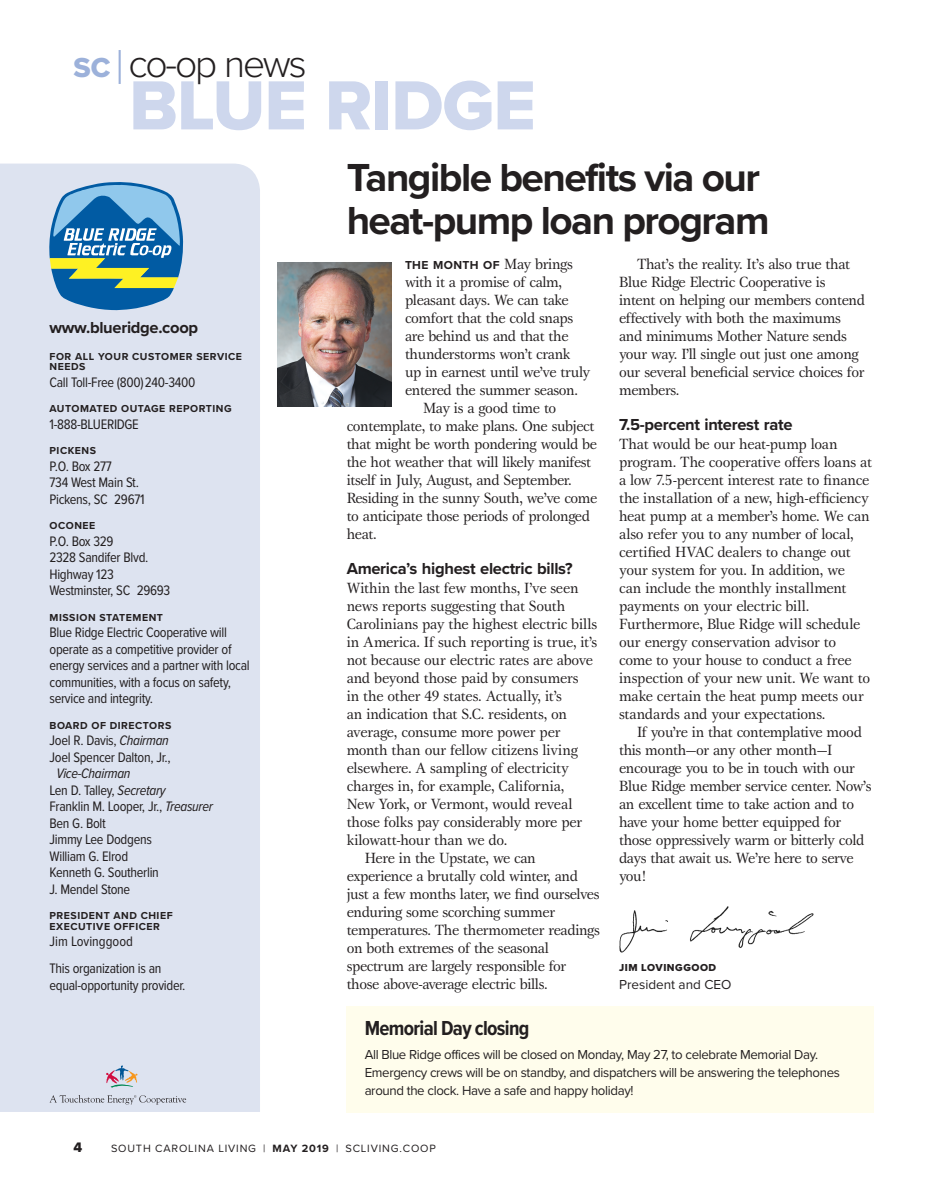
<style>
.page{position:relative;width:932px;height:1202px;background:#fff}
.page>*{position:absolute;margin:0;border:0;box-sizing:border-box;transform-origin:0 0}
.t1{font:72px "Proxima Nova Extrabld";letter-spacing:-.015em;color:#ced7ed}
.t2{font:700 40.5px/43.5px "Proxima Nova";letter-spacing:-.04em;color:#231f20}
.t3{font:300 39px "Proxima Nova";letter-spacing:-.055em;color:#231f20}
.t4{font:700 21px "Proxima Nova Cond";letter-spacing:-.03em;color:#231f20}
.t5{font:700 16.5px "Proxima Nova";letter-spacing:-.02em;color:#231f20}
.t6{font:15.3px/18px "Gamma ITC Std";letter-spacing:-.025em;color:#231f20}
.t7{font:15.3px "Gamma ITC Std";letter-spacing:-.005em;color:#231f20}
.t8{font:14.25px/16.5px "Proxima Nova Cond";letter-spacing:-.02em;color:#231f20}
.t9{font:14.25px "Proxima Nova Extrabld";color:#231f20}
.t10{font:13.5px/18px "Proxima Nova";letter-spacing:-.025em;color:#231f20}
.t11{font:13.5px "Proxima Nova";color:#231f20}
.t12{font:700 12px "Proxima Nova";letter-spacing:.04em;color:#231f20}
.t13{font:10.95px "Proxima Nova";letter-spacing:.075em;color:#231f20}
.t14{font:700 10.5px/10.5px "Proxima Nova";letter-spacing:.05em;color:#231f20}
.t15{font:10.5px "Proxima Nova Extrabld";letter-spacing:.05em;color:#231f20}
.s1{font-family:"Proxima Nova Extrabld";font-weight:400;font-size:28.5px;color:#9cb1da}
.s2{font-size:48px;color:#9cb1da}
.s3{font-style:italic}
.s4{font-family:"Gamma ITC Std";font-weight:400;font-size:15.3px}
.s5{font-weight:700}
</style>
<div class="page">
<div style="left:0;top:164px;width:260px;height:948px;background:#dde3f0"></div>
<svg style="left:50px;top:1095px;width:136px;height:9px"></svg>
<svg style="left:106px;top:1065px;width:31px;height:22px"></svg>
<svg style="left:49px;top:182px;width:134px;height:128px;background:#669db3"></svg>
<img style="left:619px;top:906px;width:195px;height:47px">
<img style="left:277px;top:262px;width:114px;height:144px">
<div style="left:346px;top:1006px;width:527px;height:106px;background:#fffdec"></div>
<h3 class="t3" style="left:74px;top:34px;width:235px"><span class="s1">SC</span> <span class="s2">|</span>co-op news</h3>
<h1 class="t1" style="left:129px;top:52px;width:408px">BLUE RIDGE</h1>
<p class="t5" style="left:50px;top:315px;width:150px">www.blueridge.coop</p>
<p class="t14" style="left:50px;top:350px;width:194px">FOR ALL YOUR CUSTOMER SERVICE<br>NEEDS</p>
<p class="t8" style="left:50px;top:373px;width:147px">Call Toll-Free (800) 240-3400</p>
<p class="t14" style="left:50px;top:403px;width:184px">AUTOMATED OUTAGE REPORTING</p>
<p class="t8" style="left:50px;top:415px;width:91px">1-888-BLUERIDGE</p>
<p class="t14" style="left:50px;top:445px;width:48px">PICKENS</p>
<p class="t8" style="left:50px;top:457px;width:97px">P.O. Box 277<br>734 West Main St.<br>Pickens, SC 29671</p>
<p class="t14" style="left:50px;top:520px;width:47px">OCONEE</p>
<p class="t8" style="left:50px;top:532px;width:122px">P.O. Box 329<br>2328 Sandifer Blvd.<br>Highway 123<br>Westminster, SC 29693</p>
<p class="t14" style="left:50px;top:611px;width:115px">MISSION STATEMENT</p>
<p class="t8" style="left:50px;top:623px;width:202px">Blue Ridge Electric Cooperative will operate as a competitive provider of energy services and a partner with local communities, with a focus on safety, service and integrity.</p>
<p class="t14" style="left:50px;top:719px;width:123px">BOARD OF DIRECTORS</p>
<p class="t8" style="left:50px;top:731px;width:123px">Joel R. Davis, <span class="s3">Chairman<br></span>Joel Spencer Dalton, Jr.,</p>
<p class="t8" style="left:50px;top:764px;width:165px;text-indent:7px"><span class="s3">Vice-Chairman<br></span>Len D. Talley, <span class="s3">Secretary<br></span>Franklin M. Looper, Jr., <span class="s3">Treasurer<br></span>Ben G. Bolt<br>Jimmy Lee Dodgens<br>William G. Elrod<br>Kenneth G. Southerlin<br>J. Mendel Stone</p>
<p class="t14" style="left:50px;top:910px;width:125px">PRESIDENT AND CHIEF<br>EXECUTIVE OFFICER</p>
<p class="t8" style="left:50px;top:927px;width:113px;line-height:27px">Jim Lovinggood<br>This organization is an</p>
<p class="t8" style="left:50px;top:976px;width:137px">equal-opportunity provider.</p>
<h2 class="t2" style="left:346px;top:155px;width:424px">Tangible benefits via our heat-pump loan program</h2>
<p class="t12" style="left:405px;top:256px;width:169px">THE MONTH OF <span class="s4">May brings</span></p>
<p class="t6" style="left:405px;top:273px;width:159px">with it a promise of calm,</p>
<p class="t6" style="left:405px;top:290px;width:165px">pleasant days. We can take</p>
<p class="t6" style="left:405px;top:308px;width:170px">comfort that the cold snaps</p>
<p class="t6" style="left:405px;top:326px;width:165px">are behind us and that the</p>
<p class="t6" style="left:405px;top:344px;width:167px">thunderstorms won’t crank</p>
<p class="t6" style="left:405px;top:362px;width:187px">up in earnest until we’ve truly</p>
<p class="t6" style="left:405px;top:380px;width:174px">entered the summer season.</p>
<p class="t6" style="left:423px;top:398px;width:135px">May is a good time to</p>
<p class="t6" style="left:347px;top:416px;width:249px">contemplate, to make plans. One subject</p>
<p class="t6" style="left:347px;top:434px;width:252px">that might be worth pondering would be</p>
<p class="t6" style="left:347px;top:452px;width:246px">the hot weather that will likely manifest</p>
<p class="t6" style="left:347px;top:470px;width:227px">itself in July, August, and September.</p>
<p class="t6" style="left:347px;top:488px;width:252px">Residing in the sunny South, we’ve come</p>
<p class="t6" style="left:347px;top:506px;width:245px">to anticipate those periods of prolonged</p>
<p class="t6" style="left:347px;top:524px;width:31px">heat.</p>
<p class="t5" style="left:346px;top:556px;width:228px">America’s highest electric bills?</p>
<p class="t6" style="left:346px;top:579px;width:233px">Within the last few months, I’ve seen</p>
<p class="t6" style="left:346px;top:597px;width:220px">news reports suggesting that South</p>
<p class="t7" style="left:346px;top:614px;width:252px">Carolinians pay the highest electric bills</p>
<p class="t6" style="left:346px;top:632px;width:252px">in America. If such reporting is true, it’s</p>
<p class="t6" style="left:346px;top:650px;width:248px">not because our electric rates are above</p>
<p class="t6" style="left:346px;top:668px;width:233px">and beyond those paid by consumers</p>
<p class="t6" style="left:346px;top:686px;width:217px">in the other 49 states. Actually, it’s</p>
<p class="t6" style="left:346px;top:704px;width:222px">an indication that S.C. residents, on</p>
<p class="t6" style="left:346px;top:722px;width:215px">average, consume more power per</p>
<p class="t6" style="left:346px;top:740px;width:233px">month than our fellow citizens living</p>
<p class="t6" style="left:346px;top:758px;width:224px">elsewhere. A sampling of electricity</p>
<p class="t6" style="left:346px;top:776px;width:219px">charges in, for example, California,</p>
<p class="t6" style="left:346px;top:794px;width:227px">New York, or Vermont, would reveal</p>
<p class="t6" style="left:346px;top:812px;width:237px">those folks pay considerably more per</p>
<p class="t6" style="left:346px;top:830px;width:162px">kilowatt-hour than we do.</p>
<p class="t6" style="left:364px;top:848px;width:173px">Here in the Upstate, we can</p>
<p class="t6" style="left:346px;top:866px;width:233px">experience a brutally cold winter, and</p>
<p class="t6" style="left:346px;top:884px;width:254px">just a few months later, we find ourselves</p>
<p class="t6" style="left:346px;top:902px;width:210px">enduring some scorching summer</p>
<p class="t6" style="left:346px;top:920px;width:255px">temperatures. The thermometer readings</p>
<p class="t6" style="left:346px;top:938px;width:204px">on both extremes of the seasonal</p>
<p class="t6" style="left:346px;top:956px;width:221px">spectrum are largely responsible for</p>
<p class="t6" style="left:346px;top:974px;width:202px">those above-average electric bills.</p>
<p class="t6" style="left:619px;top:254px;width:247px;text-indent:18px">That’s the reality. It’s also true that Blue Ridge Electric Cooperative is intent on helping our members contend effectively with both the maximums and minimums Mother Nature sends your way. I’ll single out just one among our several beneficial service choices for members.</p>
<p class="t5" style="left:619px;top:412px;width:175px">7.5-percent interest rate</p>
<p class="t6" style="left:619px;top:435px;width:254px">That would be our heat-pump loan program. The cooperative offers loans at a low 7.5-percent interest rate to finance the installation of a new, high-efficiency heat pump at a member’s home. We can also refer you to any number of local, certified HVAC dealers to change out your system for you. In addition, we<br>can include the monthly installment payments on your electric bill.<br>Furthermore, Blue Ridge will schedule our energy conservation advisor to come to your house to conduct a free inspection of your new unit. We want to make certain the heat pump meets our standards and your expectations.</p>
<p class="t6" style="left:619px;top:722px;width:254px;text-indent:18px">If you’re in that contemplative mood this month—or any other month—I encourage you to be in touch with our Blue Ridge member service center. Now’s an excellent time to take action and to have your home better equipped for those oppressively warm or bitterly cold days that await us. We’re here to serve you!</p>
<p class="t15" style="left:619px;top:960px;width:99px">JIM LOVINGGOOD</p>
<p class="t11" style="left:619px;top:974px;width:114px">President and CEO</p>
<h3 class="t4" style="left:364px;top:1012px;width:166px">Memorial Day closing</h3>
<p class="t10" style="left:364px;top:1045px;width:477px">All Blue Ridge offices will be closed on Monday, May 27, to celebrate Memorial Day.<br>Emergency crews will be on standby, and dispatchers will be answering the telephones around the clock. Have a safe and happy holiday!</p>
<p class="t9" style="left:74px;top:1137px;width:10px">4</p>
<p class="t13" style="left:111px;top:1140px;width:326px">SOUTH CAROLINA LIVING | <span class="s5">MAY 2019</span> | SCLIVING.COOP</p>
</div>
